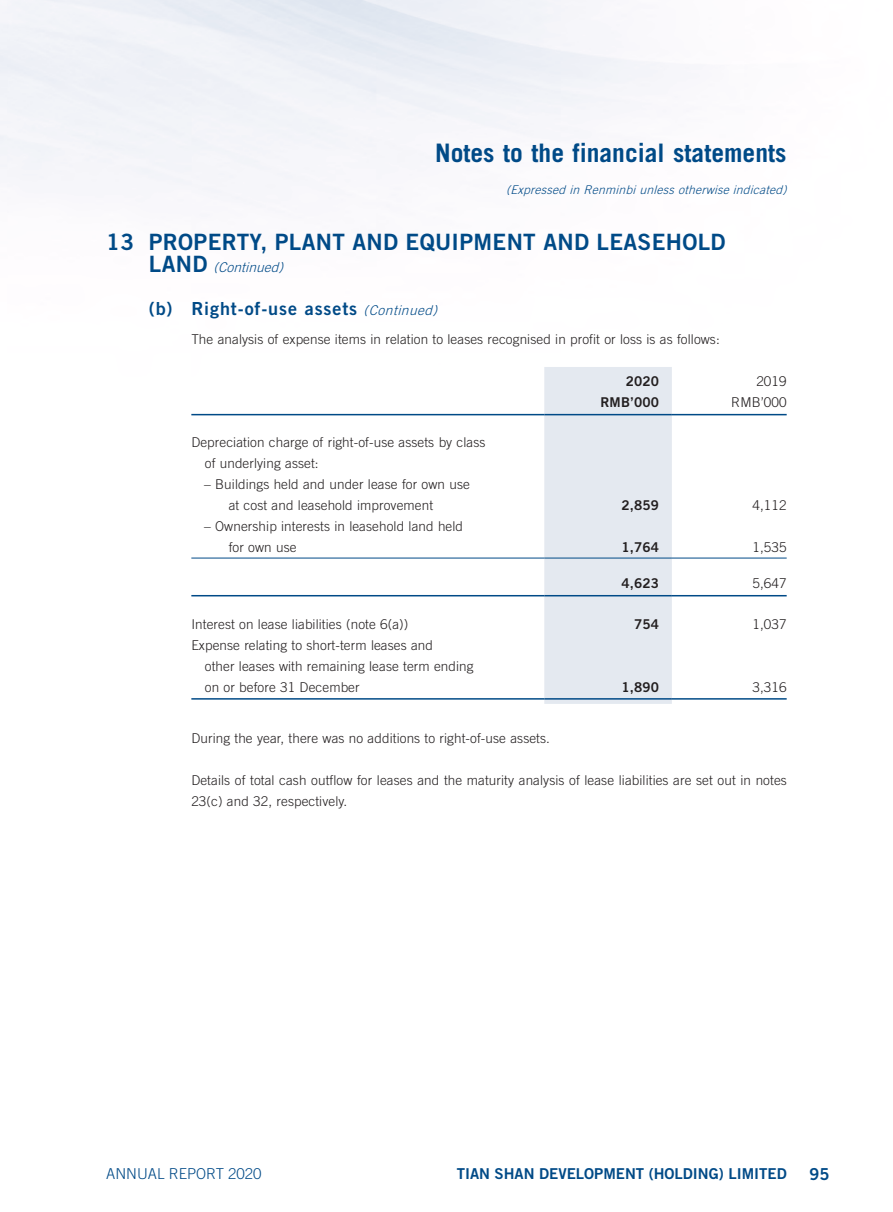
<style>
.page{position:relative;width:893px;height:1212px;background:#fff}
.page>*{position:absolute;margin:0;border:0;box-sizing:border-box;transform-origin:0 0}
.t1{font:700 25.5px "Trade Gothic LT Std";color:#004a87}
.t2{font:22.5px "Trade Gothic LT Std Bd 2";letter-spacing:.015em;color:#004a87}
.t3{font:18px "Trade Gothic LT Std Bd 2";letter-spacing:.05em;color:#004a87}
.t4{font:16.5px "Trade Gothic LT Std Bd 2";color:#004a87}
.t5{font:15px "Trade Gothic LT Std Bd 2";color:#004a87}
.t6{font:300 15px "Trade Gothic LT Std";color:#004a87}
.t7{font:300 13.5px/21px "Trade Gothic LT Std";letter-spacing:.01em;color:#231f20}
.t8{font:13.5px "Trade Gothic LT Std Bd 2";letter-spacing:.01em;color:#231f20}
.t9{font:italic 300 13.5px "Trade Gothic LT Std";color:#004a87}
.t10{font:italic 300 12px "Trade Gothic LT Std";color:#004a87}
.s1{font-family:"Trade Gothic LT Std Bd 2";font-weight:400;font-style:normal;font-size:22.5px}
.s2{font-family:"Trade Gothic LT Std";font-weight:300;font-style:italic;font-size:13.5px}
</style>
<div class="page">
<div style="left:544px;top:367px;width:128px;height:337px;background:#e4e9f0"></div>
<hr style="left:191px;top:414px;width:353px;height:1px;background:#004a87">
<hr style="left:544px;top:414px;width:128px;height:1px;background:#004a87">
<hr style="left:672px;top:414px;width:115px;height:1px;background:#004a87">
<hr style="left:191px;top:558px;width:353px;height:1px;background:#004a87">
<hr style="left:544px;top:558px;width:128px;height:1px;background:#004a87">
<hr style="left:672px;top:558px;width:115px;height:1px;background:#004a87">
<hr style="left:191px;top:595px;width:353px;height:1px;background:#004a87">
<hr style="left:544px;top:595px;width:128px;height:1px;background:#004a87">
<hr style="left:672px;top:595px;width:115px;height:1px;background:#004a87">
<hr style="left:191px;top:698px;width:353px;height:2px;background:#004a87">
<hr style="left:544px;top:698px;width:128px;height:2px;background:#004a87">
<hr style="left:672px;top:698px;width:115px;height:2px;background:#004a87">
<h1 class="t1" style="left:435px;top:137px;width:353px">Notes to the financial statements</h1>
<p class="t10" style="left:506px;top:182px;width:285px">(Expressed in Renminbiunlessotherwiseindicated)</p>
<h2 class="t2" style="left:106px;top:228px;width:621px">13 PROPERTY, PLANT AND EQUIPMENT AND LEASEHOLD</h2>
<p class="t9" style="left:149px;top:259px;width:140px"><span class="s1">L A N D</span> (Continued)</p>
<h3 class="t3" style="left:149px;top:297px;width:294px">(b) Right-of-use assets <span class="s2">(Continued)</span></h3>
<p class="t7" style="left:191px;top:328px;width:530px">The analysis of expense items in relation to leases recognised in profit or loss is as follows:</p>
<p class="t8" style="left:626px;top:373px;width:35px">2020</p>
<p class="t7" style="left:756px;top:371px;width:32px">2019</p>
<p class="t8" style="left:600px;top:394px;width:60px">RMB’000</p>
<p class="t7" style="left:731px;top:392px;width:57px">RMB’000</p>
<p class="t7" style="left:205px;top:432px;width:282px;text-indent:-14px">Depreciation charge of right-of-use assets by class of underlying asset:</p>
<p class="t7" style="left:229px;top:474px;width:243px;text-indent:-25px">– Buildings held and under lease for own use at cost and leasehold improvement</p>
<p class="t8" style="left:621px;top:497px;width:39px">2,859</p>
<p class="t7" style="left:752px;top:495px;width:36px">4,112</p>
<p class="t7" style="left:229px;top:516px;width:236px;text-indent:-25px">– Ownership interests in leasehold land held for own use</p>
<p class="t8" style="left:621px;top:539px;width:39px">1,764</p>
<p class="t7" style="left:752px;top:537px;width:36px">1,535</p>
<p class="t8" style="left:621px;top:575px;width:39px">4,623</p>
<p class="t7" style="left:752px;top:573px;width:36px">5,647</p>
<p class="t7" style="left:191px;top:613px;width:218px">Interest on lease liabilities (note 6(a))</p>
<p class="t8" style="left:634px;top:615px;width:27px">754</p>
<p class="t7" style="left:752px;top:613px;width:36px">1,037</p>
<p class="t7" style="left:205px;top:634px;width:270px;text-indent:-13px">Expense relating to short-term leases and<br>other leases with remaining lease term ending on or before 31 December</p>
<p class="t8" style="left:621px;top:678px;width:39px">1,890</p>
<p class="t7" style="left:752px;top:676px;width:36px">3,316</p>
<p class="t7" style="left:191px;top:727px;width:360px">During the year, there was no additions to right-of-use assets.</p>
<p class="t7" style="left:191px;top:769px;width:597px">Details of total cash outflow for leases and the maturity analysis of lease liabilities are set out in notes<br>23(c) and 32, respectively.</p>
<p class="t6" style="left:106px;top:1164px;width:157px">ANNUAL REPORT 2020</p>
<p class="t5" style="left:457px;top:1164px;width:331px">TIAN SHAN DEVELOPMENT (HOLDING) LIMITED</p>
<p class="t4" style="left:809px;top:1164px;width:22px">95</p>
</div>
